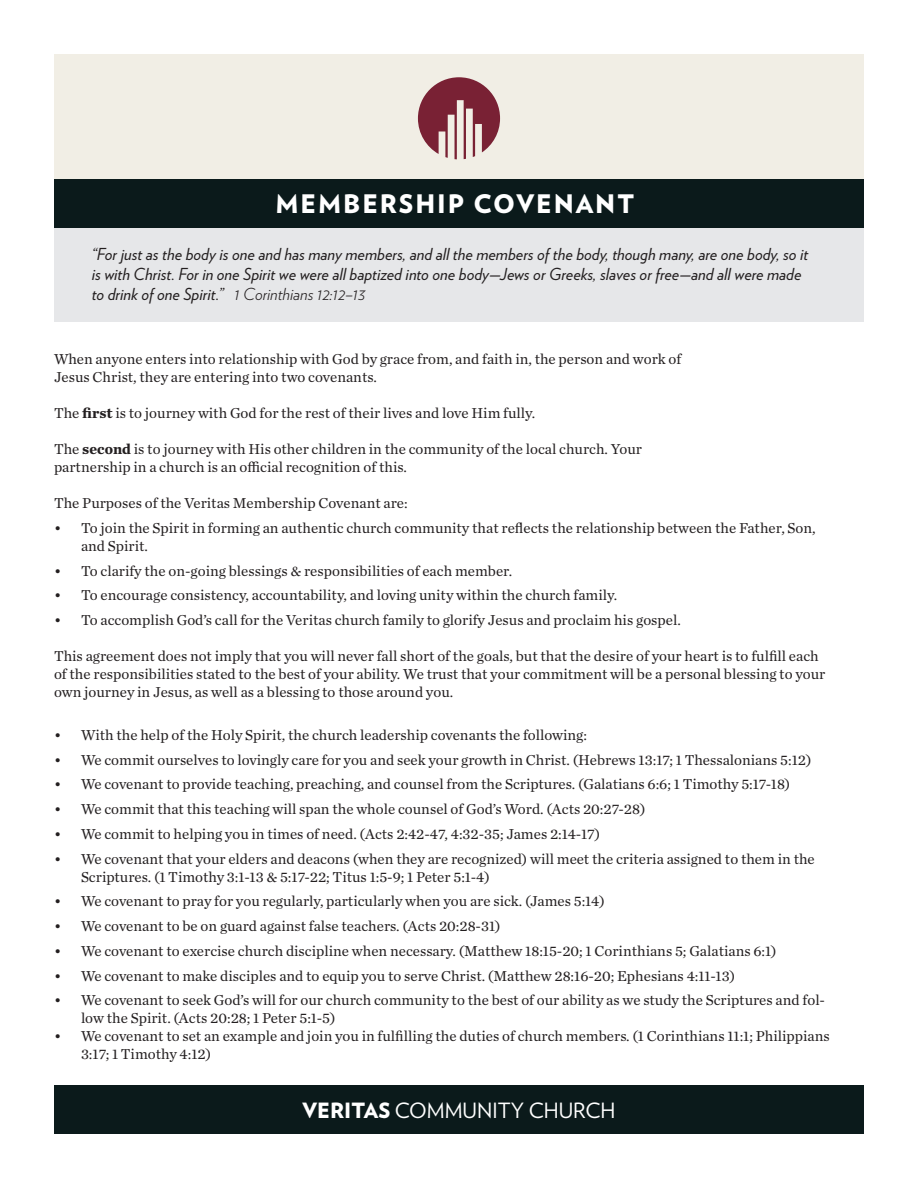
<style>
.page{position:relative;width:918px;height:1188px;background:#fff}
.page>*{position:absolute;margin:0;border:0;box-sizing:border-box;transform-origin:0 0}
.t1{font:900 25.5px "Verlag";letter-spacing:.075em;color:#fff}
.t2{font:21px "Verlag";color:#fff}
.t3{font:italic 16.5px/19.8px "Verlag";color:#231f20}
.t4{font:15px/18px "Chronicle Text G1";color:#231f20}
.s1{font-weight:300}
.s2{font-weight:700}
.s3{font-weight:900}
</style>
<div class="page">
<div style="left:54px;top:54px;width:810px;height:125px;background:#f1eee5"></div>
<div style="left:54px;top:227px;width:810px;height:95px;background:#e6e7e9"></div>
<div style="left:54px;top:179px;width:810px;height:49px;background:#0b1a1b"></div>
<svg style="left:418px;top:77px;width:82px;height:82px"></svg>
<div style="left:54px;top:1086px;width:810px;height:48px;background:#0b1a1b"></div>
<p class="t1" style="left:275px;top:183px;width:360px">MEMBERSHIP COVENANT</p>
<p class="t3" style="left:92px;top:243px;width:718px">“For just as the body is one and has many members, and all the members of the body, though many, are one body, so it is with Christ. For in one Spirit we were all baptized into one body—Jews or Greeks, slaves or free—and all were made to drink of one Spirit.” <span class="s1">1 Corinthians 12:12–13</span></p>
<p class="t4" style="left:54px;top:349px;width:629px">When anyone enters into relationship with God by grace from, and faith in, the person and work of</p>
<p class="t4" style="left:54px;top:367px;width:324px">Jesus Christ, they are entering into two covenants.</p>
<p class="t4" style="left:54px;top:403px;width:483px">The <span class="s2">first</span> is to journey with God for the rest of their lives and love Him fully.</p>
<p class="t4" style="left:54px;top:439px;width:589px">The <span class="s2">second</span> is to journey with His other children in the community of the local church. Your</p>
<p class="t4" style="left:54px;top:457px;width:354px">partnership in a church is an official recognition of this.</p>
<p class="t4" style="left:54px;top:493px;width:355px">The Purposes of the Veritas Membership Covenant are:</p>
<p class="t4" style="left:81px;top:518px;width:736px;text-indent:-27px">• To join the Spirit in forming an authentic church community that reflects the relationship between the Father, Son, and Spirit.</p>
<p class="t4" style="left:54px;top:561px;width:460px">• To clarify the on-going blessings &amp; responsibilities of each member.</p>
<p class="t4" style="left:54px;top:586px;width:565px">• To encourage consistency, accountability, and loving unity within the church family.</p>
<p class="t4" style="left:54px;top:610px;width:628px">• To accomplish God’s call for the Veritas church family to glorify Jesus and proclaim his gospel.</p>
<p class="t4" style="left:54px;top:646px;width:773px">This agreement does not imply that you will never fall short of the goals, but that the desire of your heart is to fulfill each of the responsibilities stated to the best of your ability. We trust that your commitment will be a personal blessing to your own journey in Jesus, as well as a blessing to those around you.</p>
<p class="t4" style="left:54px;top:725px;width:535px">• With the help of the Holy Spirit, the church leadership covenants the following:</p>
<p class="t4" style="left:54px;top:750px;width:759px">• We commit ourselves to lovingly care for you and seek your growth in Christ. (Hebrews 13:17; 1 Thessalonians 5:12)</p>
<p class="t4" style="left:54px;top:775px;width:738px">• We covenant to provide teaching, preaching, and counsel from the Scriptures. (Galatians 6:6; 1 Timothy 5:17-18)</p>
<p class="t4" style="left:54px;top:799px;width:593px">• We commit that this teaching will span the whole counsel of God’s Word. (Acts 20:27-28)</p>
<p class="t4" style="left:54px;top:824px;width:548px">• We commit to helping you in times of need. (Acts 2:42-47, 4:32-35; James 2:14-17)</p>
<p class="t4" style="left:81px;top:849px;width:735px;text-indent:-27px">• We covenant that your elders and deacons (when they are recognized) will meet the criteria assigned to them in the<br>Scriptures. (1 Timothy 3:1-13 &amp; 5:17-22; Titus 1:5-9; 1 Peter 5:1-4)</p>
<p class="t4" style="left:54px;top:892px;width:552px">• We covenant to pray for you regularly, particularly when you are sick. (James 5:14)</p>
<p class="t4" style="left:54px;top:916px;width:448px">• We covenant to be on guard against false teachers. (Acts 20:28-31)</p>
<p class="t4" style="left:54px;top:941px;width:724px">• We covenant to exercise church discipline when necessary. (Matthew 18:15-20; 1 Corinthians 5; Galatians 6:1)</p>
<p class="t4" style="left:54px;top:966px;width:683px">• We covenant to make disciples and to equip you to serve Christ. (Matthew 28:16-20; Ephesians 4:11-13)</p>
<p class="t4" style="left:81px;top:991px;width:746px;text-indent:-27px">• We covenant to seek God’s will for our church community to the best of our ability as we study the Scriptures and fol&shy;low the Spirit. (Acts 20:28; 1 Peter 5:1-5)</p>
<p class="t4" style="left:81px;top:1027px;width:750px;text-indent:-27px">• We covenant to set an example and join you in fulfilling the duties of church members. (1 Corinthians 11:1; Philippians<br>3:17; 1 Timothy 4:12)</p>
<p class="t2" style="left:303px;top:1095px;width:314px"><span class="s3">VERITAS</span> COMMUNITY CHURCH</p>
</div>
